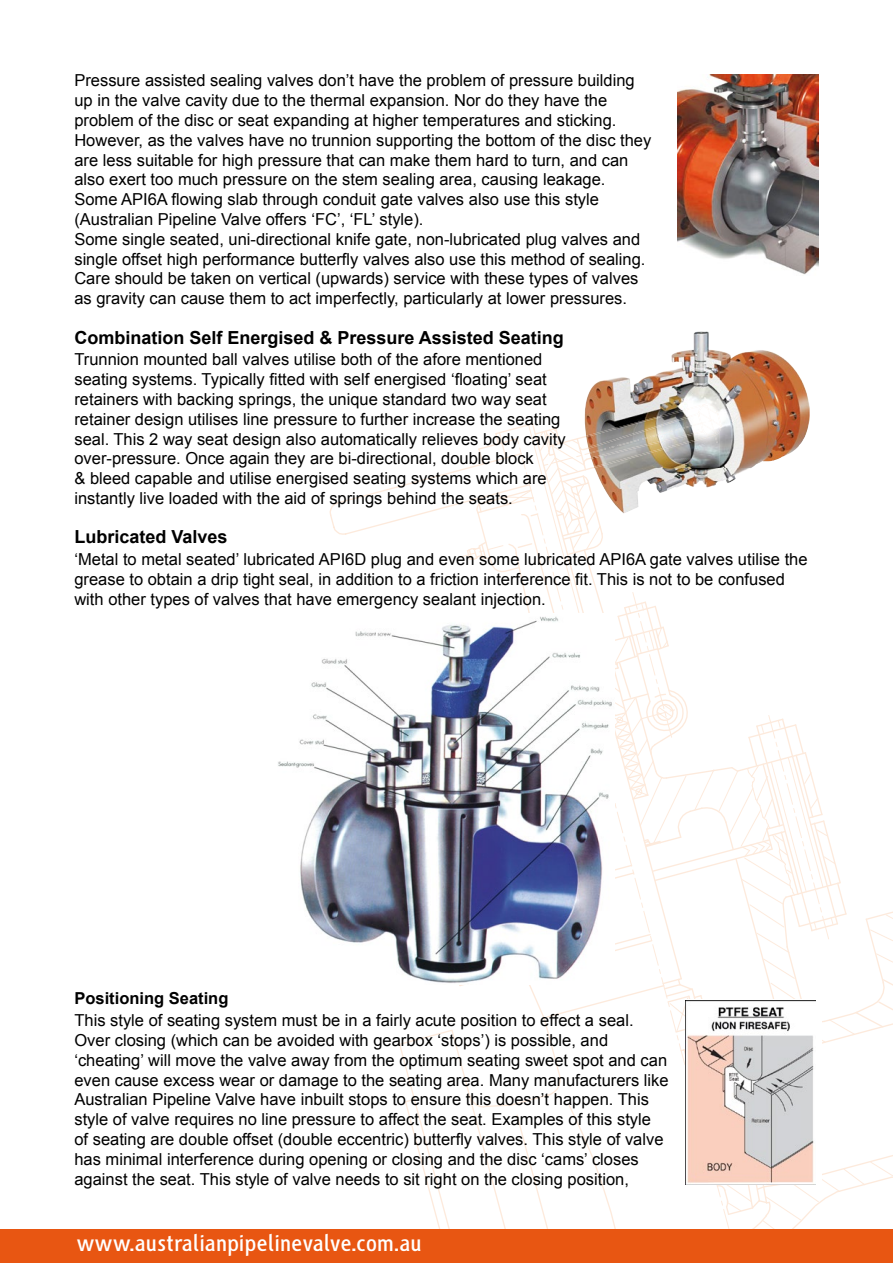
<style>
.page{position:relative;width:893px;height:1263px;background:#fff}
.page>*{position:absolute;margin:0;border:0;box-sizing:border-box;transform-origin:0 0}
.t1{font:700 24px "HS Sans";color:#fff}
.t2{font:700 18px "Arial";color:#000}
.t3{font:16.5px/19.8px "Arial";color:#000}
.t4{font:700 16.5px "Arial";color:#000}
</style>
<div class="page">
<div style="left:0;top:1229px;width:893px;height:34px;background:#e85612"></div>
<img style="left:587px;top:331px;width:132px;height:66px">
<img style="left:719px;top:350px;width:89px;height:47px">
<svg style="left:329px;top:397px;width:564px;height:832px"></svg>
<img style="left:698px;top:404px;width:23px;height:32px">
<img style="left:698px;top:405px;width:23px;height:21px">
<img style="left:677px;top:74px;width:142px;height:201px">
<img style="left:278px;top:613px;width:336px;height:371px">
<div style="left:687px;top:999px;width:135px;height:186px;background:#fff"></div>
<img style="left:686px;top:1000px;width:130px;height:184px">
<p class="t3" style="left:74px;top:71px;width:578px">Pressure assisted sealing valves don’t have the problem of pressure building up in the valve cavity due to the thermal expansion. Nor do they have the problem of the disc or seat expanding at higher temperatures and sticking.<br>However, as the valves have no trunnion supporting the bottom of the disc they are less suitable for high pressure that can make them hard to turn, and can also exert too much pressure on the stem sealing area, causing leakage.<br>Some API6A flowing slab through conduit gate valves also use this style (Australian Pipeline Valve offers ‘FC’, ‘FL’ style).<br>Some single seated, uni-directional knife gate, non-lubricated plug valves and single offset high performance butterfly valves also use this method of sealing.<br>Care should be taken on vertical (upwards) service with these types of valves as gravity can cause them to act imperfectly, particularly at lower pressures.</p>
<p class="t2" style="left:74px;top:325px;width:491px">Combination Self Energised &amp; Pressure Assisted Seating</p>
<p class="t3" style="left:74px;top:350px;width:493px">Trunnion mounted ball valves utilise both of the afore mentioned seating systems. Typically fitted with self energised ‘floating’ seat retainers with backing springs, the unique standard two way seat retainer design utilises line pressure to further increase the seating seal. This 2 way seat design also automatically relieves body cavity over-pressure. Once again they are bi-directional, double block<br>&amp; bleed capable and utilise energised seating systems which are instantly live loaded with the aid of springs behind the seats.</p>
<p class="t2" style="left:74px;top:525px;width:155px">Lubricated Valves</p>
<p class="t3" style="left:74px;top:550px;width:735px">‘Metal to metal seated’ lubricated API6D plug and even some lubricated API6A gate valves utilise the grease to obtain a drip tight seal, in addition to a friction interference fit. This is not to be confused with other types of valves that have emergency sealant injection.</p>
<p class="t4" style="left:74px;top:987px;width:156px">Positioning Seating</p>
<p class="t3" style="left:74px;top:1010px;width:596px">This style of seating system must be in a fairly acute position to effect a seal.<br>Over closing (which can be avoided with gearbox ‘stops’) is possible, and ‘cheating’ will move the valve away from the optimum seating sweet spot and can even cause excess wear or damage to the seating area. Many manufacturers like Australian Pipeline Valve have inbuilt stops to ensure this doesn’t happen. This style of valve requires no line pressure to affect the seat. Examples of this style of seating are double offset (double eccentric) butterfly valves. This style of valve has minimal interference during opening or closing and the disc ‘cams’ closes against the seat. This style of valve needs to sit right on the closing position,</p>
<h1 class="t1" style="left:77px;top:1231px;width:347px">www.australianpipelinevalve.com.au</h1>
</div>
